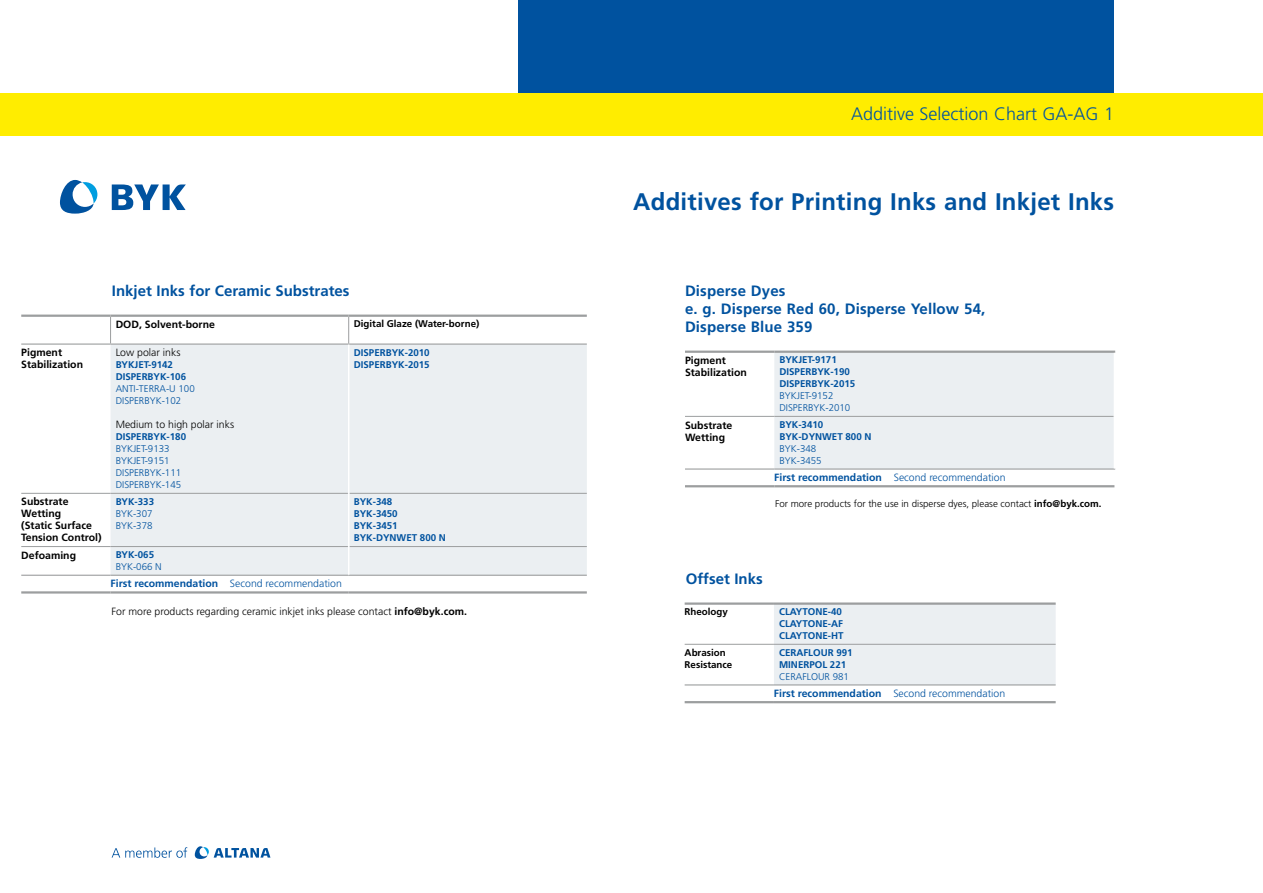
<style>
.page{position:relative;width:1263px;height:893px;background:#fff}
.page>*{position:absolute;margin:0;border:0;box-sizing:border-box;transform-origin:0 0}
.t1{font:700 24px "Frutiger LT";letter-spacing:.01em;color:#00529f}
.t2{font:300 18px "Frutiger LT";color:#00529f}
.t3{font:700 15px/18px "Frutiger LT";letter-spacing:.01em;color:#00529f}
.t4{font:700 10.5px/12px "Frutiger LT";color:#000}
.t5{font:300 10.5px "Frutiger LT";color:#00529f}
.t6{font:300 10.5px "Frutiger LT";color:#000}
.t7{font:700 9.75px/12px "Frutiger LT";color:#00529f}
.t8{font:300 9.75px/12px "Frutiger LT";color:#00529f}
.t9{font:300 9.75px "Frutiger LT";color:#000}
.t10{font:700 9.75px/12px "Frutiger LT";color:#000}
.s1{font-weight:700}
</style>
<div class="page">
<div style="left:519px;top:0;width:595px;height:98px;background:#00529f"></div>
<div style="left:0;top:93px;width:1263px;height:43px;background:#ffed00"></div>
<svg style="left:195px;top:846px;width:75px;height:13px"></svg>
<svg style="left:112px;top:847px;width:75px;height:11px"></svg>
<svg style="left:112px;top:184px;width:74px;height:26px"></svg>
<svg style="left:60px;top:180px;width:37px;height:34px"></svg>
<div style="left:111px;top:345px;width:476px;height:230px;background:#ebeff2"></div>
<hr style="left:21px;top:591px;width:90px;height:3px;background:#9c9e9f">
<hr style="left:111px;top:591px;width:238px;height:3px;background:#9c9e9f">
<hr style="left:349px;top:591px;width:238px;height:3px;background:#9c9e9f">
<hr style="left:21px;top:575px;width:90px;height:1px;background:#9c9e9f">
<hr style="left:111px;top:575px;width:238px;height:1px;background:#9c9e9f">
<hr style="left:349px;top:575px;width:238px;height:1px;background:#9c9e9f">
<hr style="left:111px;top:343px;width:238px;height:2px;background:#9c9e9f">
<hr style="left:349px;top:343px;width:238px;height:2px;background:#9c9e9f">
<hr style="left:111px;top:493px;width:237px;height:1px;background:#9c9e9f">
<hr style="left:349px;top:493px;width:238px;height:1px;background:#9c9e9f">
<hr style="left:21px;top:546px;width:90px;height:1px;background:#9c9e9f">
<hr style="left:111px;top:546px;width:237px;height:1px;background:#9c9e9f">
<hr style="left:349px;top:546px;width:238px;height:1px;background:#9c9e9f">
<hr style="left:348px;top:345px;width:1px;height:148px;background:#fff">
<hr style="left:348px;top:493px;width:1px;height:54px;background:#fff">
<svg style="left:348px;top:547px;width:1px;height:28px"></svg>
<hr style="left:21px;top:315px;width:90px;height:2px;background:#9c9e9f">
<hr style="left:111px;top:315px;width:238px;height:2px;background:#9c9e9f">
<hr style="left:349px;top:315px;width:238px;height:2px;background:#9c9e9f">
<svg style="left:110px;top:317px;width:1px;height:26px"></svg>
<svg style="left:348px;top:317px;width:1px;height:26px"></svg>
<hr style="left:21px;top:493px;width:90px;height:1px;background:#9c9e9f">
<hr style="left:21px;top:343px;width:90px;height:2px;background:#9c9e9f">
<div style="left:774px;top:353px;width:340px;height:115px;background:#ebeff2"></div>
<hr style="left:685px;top:485px;width:89px;height:2px;background:#9c9e9f">
<hr style="left:774px;top:485px;width:340px;height:2px;background:#9c9e9f">
<hr style="left:685px;top:468px;width:89px;height:2px;background:#9c9e9f">
<hr style="left:774px;top:468px;width:341px;height:2px;background:#9c9e9f">
<hr style="left:774px;top:416px;width:340px;height:1px;background:#9c9e9f">
<hr style="left:685px;top:351px;width:89px;height:2px;background:#9c9e9f">
<hr style="left:774px;top:351px;width:341px;height:2px;background:#9c9e9f">
<hr style="left:685px;top:416px;width:89px;height:1px;background:#9c9e9f">
<div style="left:774px;top:605px;width:282px;height:79px;background:#ebeff2"></div>
<hr style="left:685px;top:701px;width:89px;height:2px;background:#9c9e9f">
<hr style="left:774px;top:701px;width:282px;height:2px;background:#9c9e9f">
<hr style="left:685px;top:684px;width:89px;height:1px;background:#9c9e9f">
<hr style="left:774px;top:684px;width:282px;height:1px;background:#9c9e9f">
<hr style="left:685px;top:644px;width:89px;height:1px;background:#9c9e9f">
<hr style="left:774px;top:644px;width:282px;height:1px;background:#9c9e9f">
<hr style="left:685px;top:602px;width:89px;height:3px;background:#9c9e9f">
<hr style="left:774px;top:602px;width:282px;height:3px;background:#9c9e9f">
<h3 class="t3" style="left:112px;top:282px;width:239px">Inkjet Inks for Ceramic Substrates</h3>
<p class="t4" style="left:116px;top:318px;width:101px">DOD, Solvent-borne</p>
<p class="t10" style="left:354px;top:318px;width:127px">Digital Glaze (Water-borne)</p>
<p class="t4" style="left:21px;top:347px;width:63px">Pigment<br>Stabilization</p>
<p class="t6" style="left:116px;top:347px;width:66px">Low polar inks</p>
<p class="t7" style="left:116px;top:359px;width:72px">BYKJET-9142<br>DISPERBYK-106</p>
<p class="t8" style="left:116px;top:383px;width:81px">ANTI-TERRA-U 100<br>DISPERBYK-102</p>
<p class="t6" style="left:116px;top:419px;width:120px">Medium to high polar inks</p>
<p class="t7" style="left:116px;top:431px;width:72px">DISPERBYK-180</p>
<p class="t8" style="left:116px;top:443px;width:67px">BYKJET-9133<br>BYKJET-9151<br>DISPERBYK-111<br>DISPERBYK-145</p>
<p class="t4" style="left:21px;top:496px;width:82px">Substrate<br>Wetting<br>(Static Surface<br>Tension Control)</p>
<p class="t7" style="left:116px;top:496px;width:40px">BYK-333</p>
<p class="t8" style="left:116px;top:508px;width:38px">BYK-307<br>BYK-378</p>
<p class="t7" style="left:354px;top:346px;width:77px">DISPERBYK-2010<br>DISPERBYK-2015</p>
<p class="t7" style="left:354px;top:496px;width:94px">BYK-348<br>BYK-3450<br>BYK-3451<br>BYK-DYNWET 800 N</p>
<p class="t4" style="left:21px;top:549px;width:56px">Defoaming</p>
<p class="t7" style="left:116px;top:549px;width:40px">BYK-065</p>
<p class="t8" style="left:116px;top:561px;width:48px">BYK-066 N</p>
<p class="t5" style="left:111px;top:578px;width:233px"><span class="s1">First recommendation</span> Second recommendation</p>
<p class="t6" style="left:112px;top:605px;width:357px">For more products regarding ceramic inkjet inks please contact <span class="s1">info@byk.com.</span></p>
<h2 class="t2" style="left:851px;top:103px;width:265px">Additive Selection Chart GA-AG 1</h2>
<h1 class="t1" style="left:633px;top:188px;width:482px">Additives for Printing Inks and Inkjet Inks</h1>
<h3 class="t3" style="left:685px;top:282px;width:302px">Disperse Dyes<br>e. g. Disperse Red 60, Disperse Yellow 54,<br>Disperse Blue 359</h3>
<p class="t4" style="left:685px;top:354px;width:63px">Pigment<br>Stabilization</p>
<p class="t7" style="left:779px;top:354px;width:77px">BYKJET-9171<br>DISPERBYK-190<br>DISPERBYK-2015</p>
<p class="t8" style="left:779px;top:390px;width:72px">BYKJET-9152<br>DISPERBYK-2010</p>
<p class="t4" style="left:685px;top:419px;width:49px">Substrate<br>Wetting</p>
<p class="t7" style="left:779px;top:419px;width:94px">BYK-3410<br>BYK-DYNWET 800 N</p>
<p class="t8" style="left:779px;top:443px;width:44px">BYK-348<br>BYK-3455</p>
<p class="t5" style="left:774px;top:472px;width:233px"><span class="s1">First recommendation</span> Second recommendation</p>
<p class="t9" style="left:775px;top:498px;width:328px">For more products for the use in disperse dyes, please contact <span class="s1">info@byk.com.</span></p>
<h3 class="t3" style="left:686px;top:570px;width:78px">Offset Inks</h3>
<p class="t10" style="left:685px;top:606px;width:45px">Rheology</p>
<p class="t7" style="left:779px;top:606px;width:66px">CLAYTONE-40<br>CLAYTONE-AF<br>CLAYTONE-HT</p>
<p class="t10" style="left:685px;top:646px;width:49px">Abrasion<br>Resistance</p>
<p class="t7" style="left:779px;top:646px;width:75px">CERAFLOUR 991<br>MINERPOL 221</p>
<p class="t8" style="left:779px;top:671px;width:71px">CERAFLOUR 981</p>
<p class="t5" style="left:774px;top:687px;width:233px"><span class="s1">First recommendation</span> Second recommendation</p>
</div>
